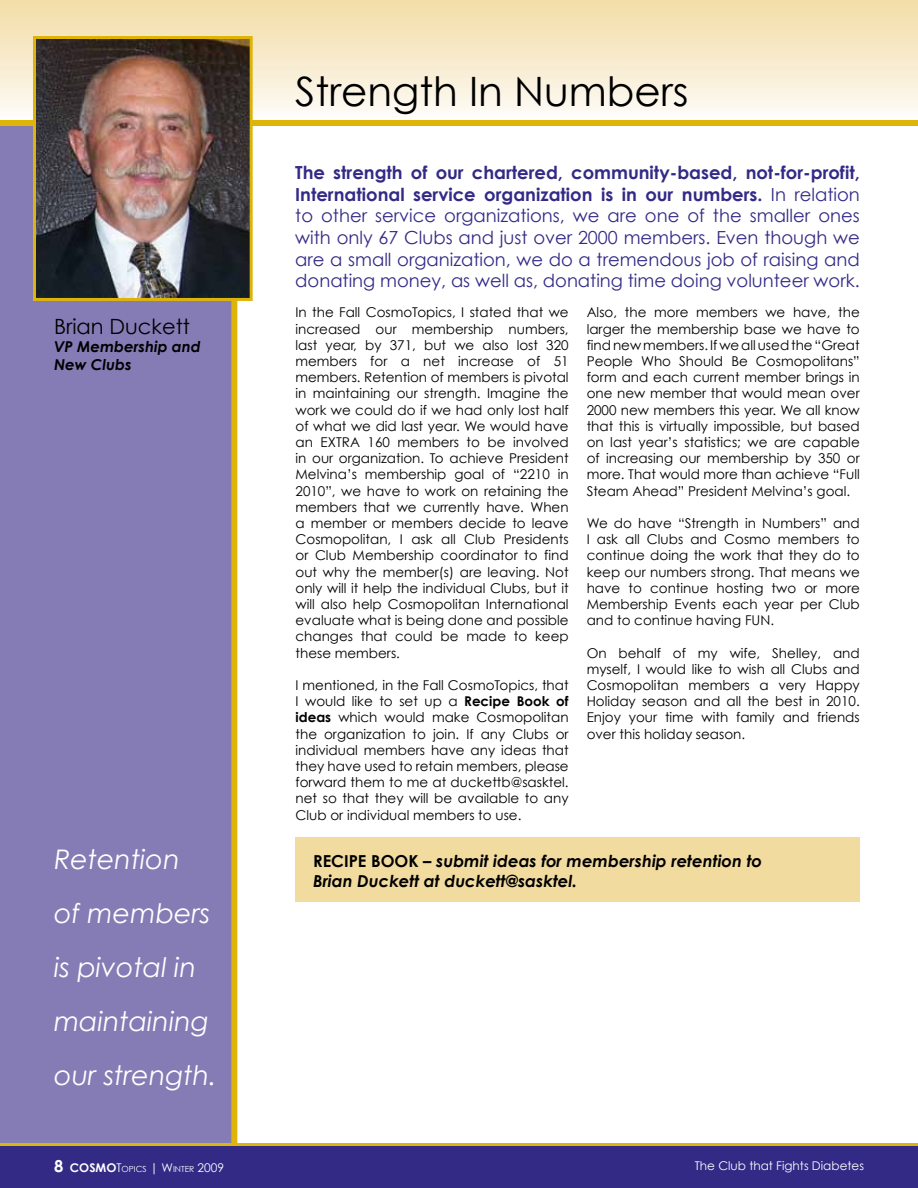
<style>
.page{position:relative;width:918px;height:1188px;background:#fff}
.page>*{position:absolute;margin:0;border:0;box-sizing:border-box;transform-origin:0 0}
.t1{font:40.5px "Century Gothic";color:#000}
.t2{font:italic 27px/54px "Century Gothic";color:#fff}
.t3{font:21px "Century Gothic";color:#000}
.t4{font:18px/21.6px "Century Gothic";color:#332a86;text-align:justify}
.t5{font:italic 700 16.5px/19.8px "Century Gothic";color:#000}
.t6{font:italic 700 15px/18px "Century Gothic";color:#000}
.t7{font:13.5px/16.2px "Century Gothic";color:#000;text-align:justify}
.t8{font:12px "Century Gothic";color:#fff}
.t9{font:8.4px "Century Gothic";color:#fff}
.s1{font-weight:700}
.s2{font-style:normal}
.s3{font-weight:700;font-size:16.5px}
.s4{font-weight:700;font-size:12px}
.s5{font-size:12px}
</style>
<div class="page">
<div style="left:296px;top:837px;width:564px;height:64px;background:#f1db9e"></div>
<div style="left:0;top:0;width:918px;height:120px;background:linear-gradient(to bottom,#f2dca5,#fefbf8)"></div>
<div style="left:0;top:123px;width:231px;height:1021px;background:#857cb5"></div>
<div style="left:231px;top:299px;width:6px;height:847px;background:#deb408"></div>
<div style="left:0;top:120px;width:918px;height:6px;background:#deb408"></div>
<img style="left:37px;top:40px;width:212px;height:257px">
<div style="left:33px;top:36px;width:220px;height:265px;border:3px solid #deb408"></div>
<div style="left:0;top:1144px;width:918px;height:44px;background:#332a86"></div>
<hr style="left:0;top:1143px;width:918px;height:3px;background:#deb408">
<h1 class="t1" style="left:295px;top:66px;width:395px">Strength In Numbers</h1>
<h3 class="t3" style="left:54px;top:313px;width:137px">Brian Duckett</h3>
<p class="t6" style="left:54px;top:337px;width:148px">VP Membership and<br>New Clubs</p>
<h2 class="t2" style="left:54px;top:832px;width:164px">Retention<br>of members is pivotal in maintaining our strength.</h2>
<p class="t4" style="left:295px;top:162px;width:566px"><span class="s1">The strength of our chartered, community-based, not-for-profit, International service organization is in our numbers.</span> In relation to other service organizations, we are one of the smaller ones with only 67 Clubs and just over 2000 members. Even though we are a small organization, we do a tremendous job of raising and donating money, as well as, donating time doing volunteer work.</p>
<p class="t7" style="left:296px;top:304px;width:275px">In the Fall CosmoTopics, I stated that we increased our membership numbers, last year, by 371, but we also lost 320 members for a net increase of 51 members. Retention of members is pivotal in maintaining our strength. Imagine the work we could do if we had only lost half of what we did last year. We would have an EXTRA 160 members to be involved in our organization. To achieve President Melvina’s membership goal of “2210 in 2010”, we have to work on retaining the members that we currently have. When a member or members decide to leave Cosmopolitan, I ask all Club Presidents or Club Membership coordinator to find out why the member(s) are leaving. Not only will it help the individual Clubs, but it will also help Cosmopolitan International evaluate what is being done and possible changes that could be made to keep these members.</p>
<p class="t7" style="left:296px;top:677px;width:275px">I mentioned, in the Fall CosmoTopics, that I would like to set up a <span class="s1">Recipe Book of ideas</span> which would make Cosmopolitan the organization to join. If any Clubs or individual members have any ideas that they have used to retain members, please forward them to me at duckettb@sasktel. net so that they will be available to any Club or individual members to use.</p>
<p class="t7" style="left:587px;top:304px;width:275px">Also, the more members we have, the larger the membership base we have to find new members. If we all used the “Great People Who Should Be Cosmopolitans” form and each current member brings in one new member that would mean over 2000 new members this year. We all know that this is virtually impossible, but based on last year’s statistics; we are capable of increasing our membership by 350 or more. That would more than achieve “Full Steam Ahead” President Melvina’s goal.</p>
<p class="t7" style="left:587px;top:515px;width:275px">We do have “Strength in Numbers” and I ask all Clubs and Cosmo members to continue doing the work that they do to keep our numbers strong. That means we have to continue hosting two or more Membership Events each year per Club and to continue having FUN.</p>
<p class="t7" style="left:587px;top:645px;width:275px">On behalf of my wife, Shelley, and myself, I would like to wish all Clubs and Cosmopolitan members a very Happy Holiday season and all the best in 2010.<br>Enjoy your time with family and friends over this holiday season.</p>
<p class="t5" style="left:313px;top:851px;width:451px"><span class="s2">RECIPE BOOK –</span> submit ideas for membership retention to<br>Brian Duckett at duckett@sasktel.</p>
<p class="t9" style="left:54px;top:1164px;width:172px"><span class="s3">8</span> <span class="s4">COSMO</span><span class="s5">T</span>OPICS <span class="s5">| W</span>INTER <span class="s5">2009</span></p>
<p class="t8" style="left:695px;top:1158px;width:171px">The Club that Fights Diabetes</p>
</div>
